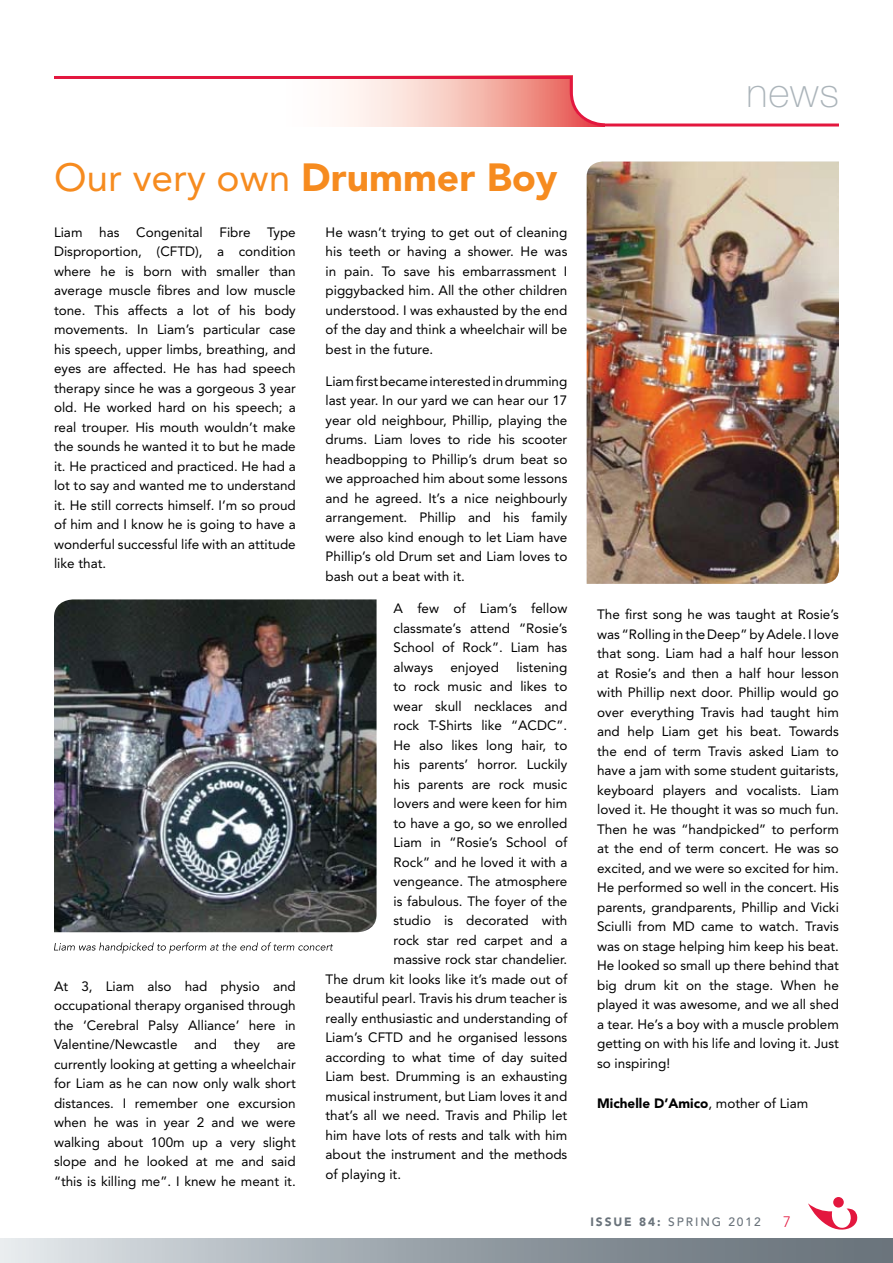
<style>
.page{position:relative;width:893px;height:1263px;background:#fff}
.page>*{position:absolute;margin:0;border:0;box-sizing:border-box;transform-origin:0 0}
.t1{font:100 40.5px "Helvetica Neue LT Std";color:#abb4ba}
.t2{font:39px "Avenir";color:#f68b1f}
.t3{font:300 15px "Avenir";color:#e3173e}
.t4{font:13.5px/19.5px "Avenir";color:#000;text-align:justify}
.t5{font:900 13.5px "Avenir";color:#000}
.t6{font:500 12px "Avenir";letter-spacing:.16em;color:#6a737b}
.s1{font-weight:900}
.s2{font-weight:400}
</style>
<div class="page">
<div style="left:833px;top:1197px;width:11px;height:10px;background:#e3173e;border-radius:50%"></div>
<svg style="left:808px;top:1203px;width:50px;height:27px"></svg>
<div style="left:0;top:1239px;width:893px;height:24px;background:linear-gradient(to right,#dce2e6,#5d6770)"></div>
<svg style="left:54px;top:75px;width:785px;height:52px"></svg>
<img style="left:587px;top:162px;width:252px;height:422px">
<img style="left:54px;top:599px;width:323px;height:333px">
<svg style="left:54px;top:942px;width:279px;height:11px"></svg>
<h2 class="t2" style="left:54px;top:155px;width:505px">Our very own <span class="s1">Drummer Boy</span></h2>
<p class="t4" style="left:54px;top:222px;width:243px">Liam has Congenital Fibre Type Disproportion, (CFTD), a condition where he is born with smaller than average muscle fibres and low muscle tone. This affects a lot of his body movements. I n Liam’s particular case his speech, upper limbs, breathing, and eyes are affected. H e has had speech therapy since he was a gorgeous 3 year old. H e worked hard on his speech; a real trouper. H is mouth wouldn’t make the sounds he wanted it to but he made it. He practiced and practiced. He had a lot to say and wanted me to understand it. H e still corrects himself. I ’m so proud of him and I know he is going to have a wonderful successful life with an attitude like that.</p>
<p class="t4" style="left:54px;top:976px;width:243px">At 3, Liam also had physio and occupational therapy organised through the ‘Cerebral Palsy Alliance’ here in Valentine/Newcastle and they are currently looking at getting a wheelchair for Liam as he can now only walk short distances. I remember one excursion when he was in year 2 and we were walking about 100m up a very slight slope and he looked at me and said “this is killing me”. I knew he meant it.</p>
<p class="t4" style="left:326px;top:222px;width:243px;text-align:left">H e wasn’t trying to get out of cleaning his teeth or having a shower. H e was in pain. To save his embarrassment I piggybacked him. All the other children understood. I was exhausted by the end of the day and think a wheelchair will be best in the future.</p>
<p class="t4" style="left:326px;top:371px;width:243px">Liam first became interested in drumming last year. I n our yard we can hear our 17 year old neighbour, Phillip, playing the drums. Liam loves to ride his scooter headbopping to Phillip’s drum beat so we approached him about some lessons and he agreed. It’s a nice neighbourly arrangement. Phillip and his family were also kind enough to let Liam have Phillip’s old Drum set and Liam loves to bash out a beat with it.</p>
<p class="t4" style="left:394px;top:599px;width:175px">A few of Liam’s fellow classmate’s attend “Rosie’s School of Rock”. Liam has always</p>
<p class="t4" style="left:450px;top:657px;width:50px">enjoyed</p>
<p class="t4" style="left:516px;top:657px;width:52px">listening</p>
<p class="t4" style="left:394px;top:677px;width:175px">to rock music and likes to</p>
<p class="t4" style="left:394px;top:696px;width:175px">wear skull necklaces and</p>
<p class="t4" style="left:394px;top:716px;width:175px">rock T-Shirts like “ACDC”.</p>
<p class="t4" style="left:394px;top:735px;width:175px">He also likes long hair, to</p>
<p class="t4" style="left:394px;top:755px;width:175px">his parents’ horror. Luckily</p>
<p class="t4" style="left:394px;top:774px;width:175px">his parents are rock music</p>
<p class="t4" style="left:394px;top:794px;width:175px">lovers and were keen for him</p>
<p class="t4" style="left:394px;top:813px;width:175px">to have a go, so we enrolled</p>
<p class="t4" style="left:394px;top:833px;width:176px">Liam in “Rosie’s School of</p>
<p class="t4" style="left:394px;top:852px;width:175px">Rock” and he loved it with a</p>
<p class="t4" style="left:394px;top:872px;width:175px">vengeance. The atmosphere</p>
<p class="t4" style="left:394px;top:891px;width:175px">is fabulous. The foyer of the</p>
<p class="t4" style="left:394px;top:911px;width:175px">studio is decorated with</p>
<p class="t4" style="left:394px;top:930px;width:175px">rock star red carpet and a</p>
<p class="t4" style="left:394px;top:950px;width:175px">massive rock star chandelier.</p>
<p class="t4" style="left:326px;top:969px;width:244px">The drum kit looks like it’s made out of</p>
<p class="t4" style="left:326px;top:989px;width:243px">beautiful pearl. Travis his drum teacher is</p>
<p class="t4" style="left:326px;top:1008px;width:244px">really enthusiastic and understanding of</p>
<p class="t4" style="left:326px;top:1028px;width:243px">Liam’s CFTD and he organised lessons</p>
<p class="t4" style="left:326px;top:1047px;width:243px">according to what time of day suited</p>
<p class="t4" style="left:326px;top:1066px;width:243px">Liam best. Drumming is an exhausting</p>
<p class="t4" style="left:326px;top:1086px;width:243px">musical instrument, but Liam loves it and</p>
<p class="t4" style="left:326px;top:1105px;width:243px">that’s all we need. Travis and Philip let</p>
<p class="t4" style="left:326px;top:1125px;width:243px">him have lots of rests and talk with him</p>
<p class="t4" style="left:326px;top:1144px;width:243px">about the instrument and the methods</p>
<p class="t4" style="left:326px;top:1164px;width:77px">of playing it.</p>
<h1 class="t1" style="left:746px;top:70px;width:94px">news</h1>
<p class="t4" style="left:597px;top:605px;width:243px">The first song he was taught at Rosie’s was “Rolling in the Deep” by Adele. I love that song. Liam had a half hour lesson at Rosie’s and then a half hour lesson with Phillip next door. Phillip would go over everything Travis had taught him and help Liam get his beat. Towards the end of term Travis asked Liam to have a jam with some student guitarists, keyboard players and vocalists. Liam loved it. H e thought it was so much fun.<br>Then he was “handpicked” to perform at the end of term concert. H e was so excited, and we were so excited for him.<br>H e performed so well in the concert. H is parents, grandparents, Phillip and Vicki Sciulli from MD came to watch. Travis was on stage helping him keep his beat.<br>He looked so small up there behind that big drum kit on the stage. When he played it was awesome, and we all shed a tear. H e’s a boy with a muscle problem getting on with his life and loving it. Just so inspiring!</p>
<p class="t5" style="left:597px;top:1095px;width:213px">Michelle D’Amico<span class="s2">, mother of Liam</span></p>
<p class="t6" style="left:590px;top:1214px;width:172px"><span class="s1">ISSUE 84:</span> SPRING 2012</p>
<p class="t3" style="left:783px;top:1213px;width:9px">7</p>
</div>
